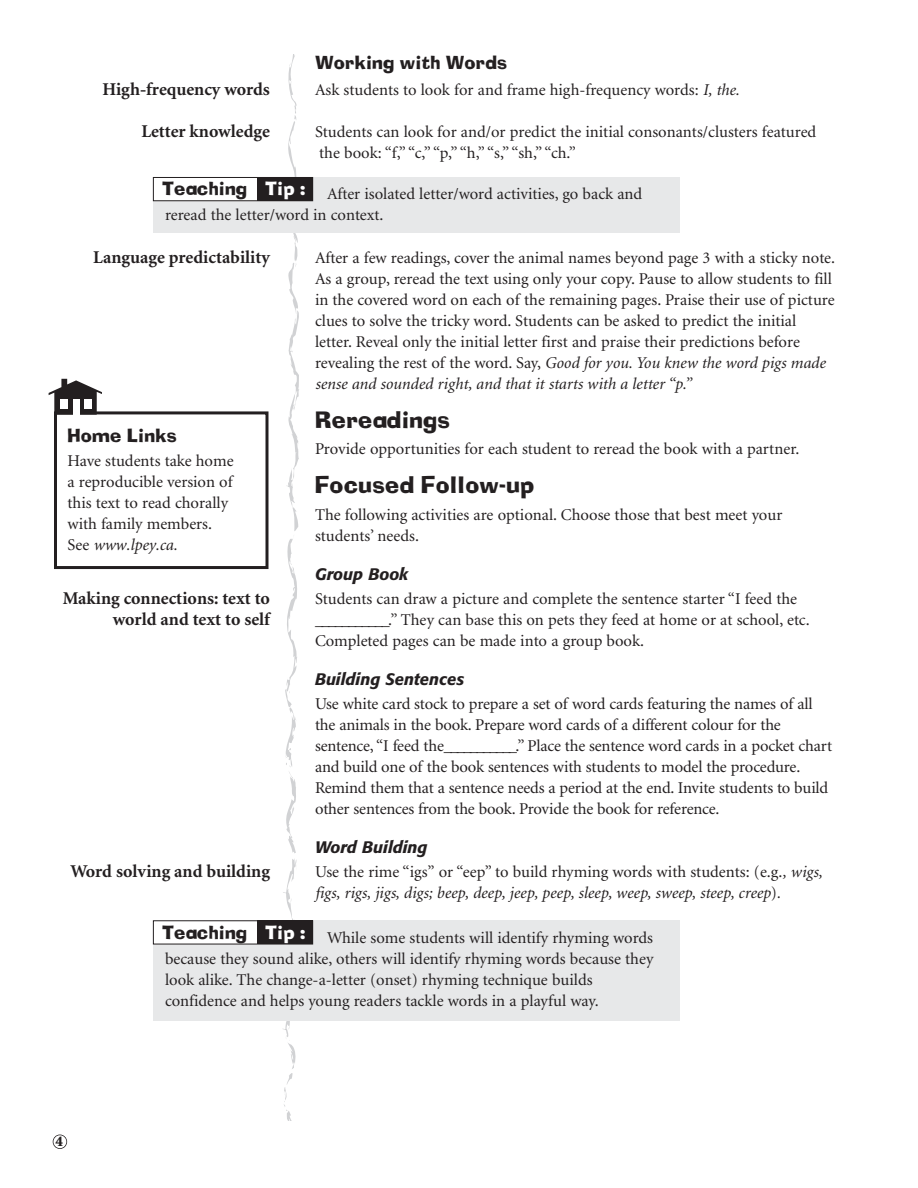
<style>
.page{position:relative;width:918px;height:1188px;background:#fff}
.page>*{position:absolute;margin:0;border:0;box-sizing:border-box;transform-origin:0 0}
.t1{font:22.5px "Neo Ad Lib";letter-spacing:.02em;color:#231f20}
.t2{font:700 18px/21px "Minion";color:#231f20;text-align:right}
.t3{font:18px "Neo Ad Lib";letter-spacing:.02em;color:#231f20}
.t4{font:16.5px/21px "Minion";color:#231f20}
.t5{font:italic 16.5px/21px "Minion";color:#231f20}
.t6{font:italic 500 16.5px "Formata";color:#231f20}
.t7{font:900 15px "Minion";color:#231f20}
.s1{font-style:italic}
.s2{color:#fff}
.s3{font-style:normal}
</style>
<div class="page">
<svg style="left:283px;top:54px;width:16px;height:1066px"></svg>
<div style="left:153px;top:177px;width:527px;height:56px;background:#e7e8e9"></div>
<div style="left:256px;top:177px;width:57px;height:24px;background:#231f20"></div>
<div style="left:153px;top:177px;width:103px;height:24px;background:#fff"></div>
<div style="left:153px;top:177px;width:160px;height:24px;border:1px solid #231f20"></div>
<div style="left:54px;top:411px;width:214px;height:158px;border:3px solid #231f20"></div>
<svg style="left:49px;top:379px;width:53px;height:36px"></svg>
<div style="left:73px;top:399px;width:6px;height:19px;background:#fff"></div>
<div style="left:61px;top:399px;width:7px;height:9px;background:#fff"></div>
<div style="left:84px;top:399px;width:7px;height:9px;background:#fff"></div>
<div style="left:153px;top:920px;width:527px;height:101px;background:#e7e8e9"></div>
<div style="left:256px;top:920px;width:57px;height:24px;background:#231f20"></div>
<div style="left:153px;top:920px;width:103px;height:24px;background:#fff"></div>
<div style="left:153px;top:920px;width:160px;height:24px;border:1px solid #231f20"></div>
<div style="left:53px;top:1135px;width:14px;height:14px;border:2px solid #231f20;border-radius:50%"></div>
<p class="t2" style="left:102px;top:80px;width:169px">High-frequency words</p>
<p class="t2" style="left:141px;top:122px;width:130px">Letter knowledge</p>
<p class="t3" style="left:315px;top:55px;width:194px">Working with Words</p>
<p class="t4" style="left:315px;top:81px;width:426px">Ask students to look for and frame high-frequency words: <span class="s1">I, the.</span></p>
<p class="t4" style="left:315px;top:123px;width:503px">Students can look for and/or predict the initial consonants/clusters featured the book: “f,” “c,” “p,” “h,” “s,” “sh,” “ch.”</p>
<p class="t3" style="left:162px;top:182px;width:145px">Teaching <span class="s2">Tip :</span></p>
<p class="t4" style="left:165px;top:185px;width:479px;text-indent:162px">After isolated letter/word activities, go back and reread the letter/word in context.</p>
<p class="t2" style="left:93px;top:248px;width:178px">Language predictability</p>
<p class="t3" style="left:68px;top:428px;width:111px">Home Links</p>
<p class="t4" style="left:67px;top:452px;width:168px">Have students take home a reproducible version of this text to read chorally with family members.<br>See <span class="s1">www.lpey.ca.</span></p>
<p class="t2" style="left:63px;top:589px;width:209px">Making connections: text to world and text to self</p>
<p class="t2" style="left:70px;top:862px;width:201px">Word solving and building</p>
<p class="t4" style="left:315px;top:249px;width:522px">After a few readings, cover the animal names beyond page 3 with a sticky note.<br>As a group, reread the text using only your copy. Pause to allow students to fill in the covered word on each of the remaining pages. Praise their use of picture clues to solve the tricky word. Students can be asked to predict the initial letter. Reveal only the initial letter first and praise their predictions before revealing the rest of the word. Say, <span class="s1">Good for you. You knew the word pigs made sense and sounded right, and that it starts with a letter “p.”</span></p>
<h1 class="t1" style="left:315px;top:411px;width:137px">Rereadings</h1>
<p class="t4" style="left:315px;top:440px;width:486px">Provide opportunities for each student to reread the book with a partner.</p>
<h1 class="t1" style="left:315px;top:476px;width:221px">Focused Follow-up</h1>
<p class="t4" style="left:315px;top:505px;width:469px">The following activities are optional. Choose those that best meet your students’ needs.</p>
<p class="t6" style="left:315px;top:567px;width:95px">Group Book</p>
<p class="t4" style="left:315px;top:589px;width:496px">Students can draw a picture and complete the sentence starter “I feed the ___________.” They can base this on pets they feed at home or at school, etc.<br>Completed pages can be made into a group book.</p>
<p class="t6" style="left:315px;top:672px;width:151px">Building Sentences</p>
<p class="t4" style="left:315px;top:694px;width:519px">Use white card stock to prepare a set of word cards featuring the names of all the animals in the book. Prepare word cards of a different colour for the sentence, “I feed the___________.” Place the sentence word cards in a pocket chart and build one of the book sentences with students to model the procedure.<br>Remind them that a sentence needs a period at the end. Invite students to build other sentences from the book. Provide the book for reference.</p>
<p class="t6" style="left:315px;top:840px;width:114px">Word Building</p>
<p class="t5" style="left:315px;top:862px;width:509px"><span class="s3">Use the rime “igs” or “eep” to build rhyming words with students: (e.g.</span>, wigs, figs, rigs, jigs, digs; beep, deep, jeep, peep, sleep, weep, sweep, steep, creep<span class="s3">)</span>.</p>
<p class="t7" style="left:56px;top:1135px;width:9px">4</p>
<p class="t3" style="left:162px;top:925px;width:145px">Teaching <span class="s2">Tip :</span></p>
<p class="t4" style="left:165px;top:928px;width:490px;text-indent:162px">While some students will identify rhyming words because they sound alike, others will identify rhyming words because they look alike. The change-a-letter (onset) rhyming technique builds confidence and helps young readers tackle words in a playful way.</p>
</div>
